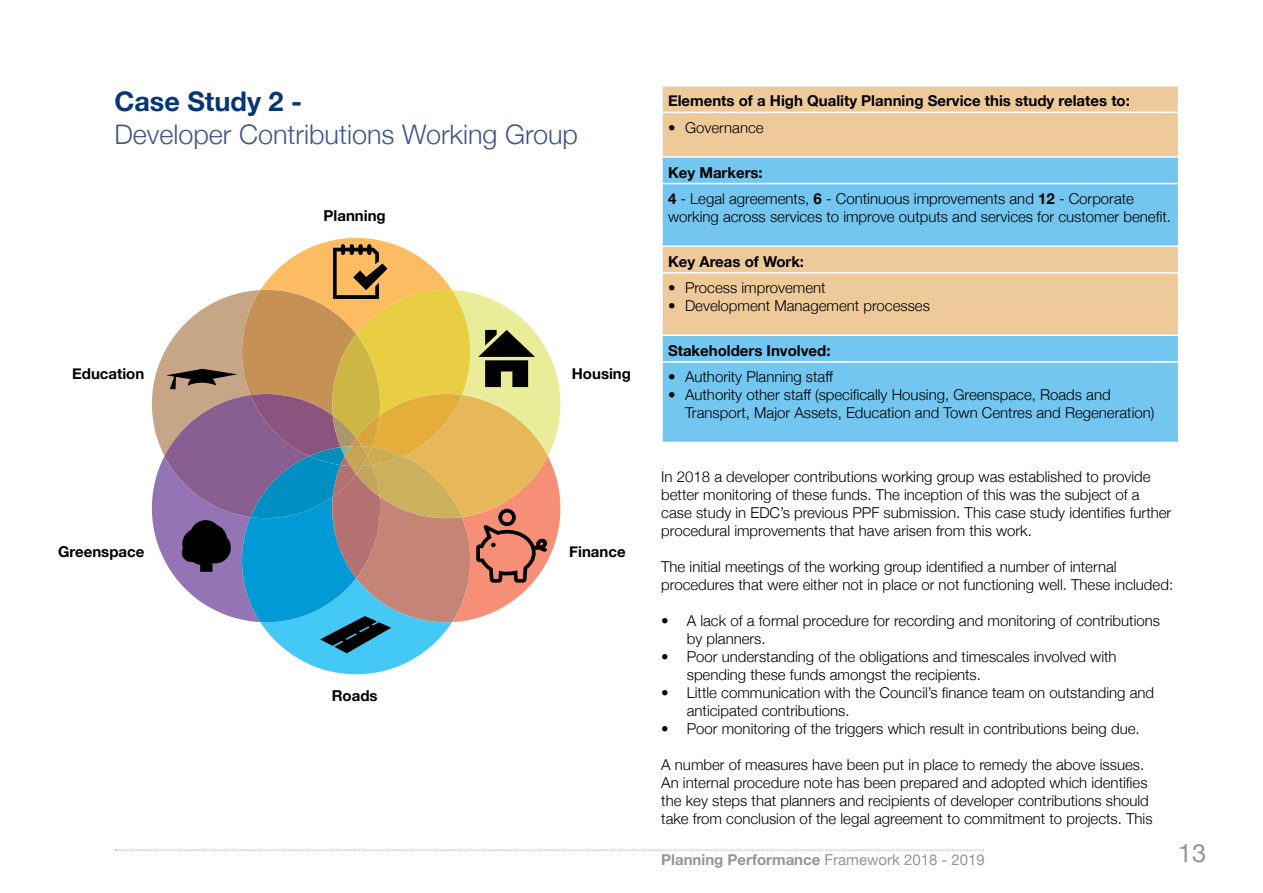
<style>
.page{position:relative;width:1263px;height:893px;background:#fff}
.page>*{position:absolute;margin:0;border:0;box-sizing:border-box;transform-origin:0 0}
.t1{font:300 27px "Helvetica Neue";color:#43568b}
.t2{font:700 27px "Helvetica Neue";color:#043673}
.t3{font:25.5px "Helvetica Neue";color:#939598}
.t4{font:300 15px/18px "Helvetica Neue";color:#000}
.t5{font:700 15px "Helvetica Neue";color:#000}
.t6{font:700 15px "Helvetica Neue";color:#939598}
.s1{font-weight:700}
.s2{font-weight:400}
</style>
<div class="page">
<svg style="left:115px;top:850px;width:869px;height:1px"></svg>
<svg style="left:151px;top:238px;width:410px;height:436px"></svg>
<div style="left:663px;top:87px;width:515px;height:69px;background:#eeca9a"></div>
<svg style="left:663px;top:158px;width:515px;height:284px;fill:#72c6ef"></svg>
<hr style="left:661px;top:112px;width:518px;height:1px;background:#fff">
<hr style="left:661px;top:183px;width:518px;height:1px;background:#fff">
<hr style="left:661px;top:245px;width:518px;height:2px;background:#fff">
<hr style="left:661px;top:272px;width:518px;height:2px;background:#fff">
<hr style="left:661px;top:335px;width:518px;height:1px;background:#fff">
<hr style="left:661px;top:361px;width:518px;height:2px;background:#fff">
<p class="t2" style="left:114px;top:81px;width:189px">Case Study 2 -</p>
<p class="t1" style="left:114px;top:112px;width:465px">Developer Contributions Working Group</p>
<p class="t5" style="left:324px;top:204px;width:64px">Planning</p>
<p class="t5" style="left:72px;top:361px;width:74px">Education</p>
<p class="t5" style="left:572px;top:361px;width:61px">Housing</p>
<p class="t5" style="left:58px;top:540px;width:88px">Greenspace</p>
<p class="t5" style="left:569px;top:540px;width:58px">Finance</p>
<p class="t5" style="left:332px;top:684px;width:47px">Roads</p>
<p class="t5" style="left:668px;top:89px;width:463px">Elements of a High Quality Planning Service this study relates to:</p>
<p class="t4" style="left:668px;top:117px;width:97px">• Governance</p>
<p class="t5" style="left:668px;top:160px;width:96px">Key Markers:</p>
<p class="t4" style="left:668px;top:189px;width:504px"><span class="s1">4</span> - Legal agreements, <span class="s1">6</span> - Continuous improvements and <span class="s1">12</span> - Corporate working across services to improve outputs and services for customer benefit.</p>
<p class="t5" style="left:668px;top:250px;width:138px">Key Areas of Work:</p>
<p class="t4" style="left:668px;top:278px;width:159px">• Process improvement</p>
<p class="t4" style="left:668px;top:296px;width:263px">• Development Management processes</p>
<p class="t5" style="left:668px;top:339px;width:164px">Stakeholders Involved:</p>
<p class="t4" style="left:668px;top:367px;width:166px">• Authority Planning staff</p>
<p class="t4" style="left:685px;top:385px;width:471px;text-indent:-17px">• Authority other staff (specifically Housing, Greenspace, Roads and<br>Transport, Major Assets, Education and Town Centres and Regeneration)</p>
<p class="t4" style="left:661px;top:467px;width:512px">In 2018 a developer contributions working group was established to provide better monitoring of these funds. The inception of this was the subject of a case study in EDC’s previous PPF submission. This case study identifies further procedural improvements that have arisen from this work.</p>
<p class="t4" style="left:661px;top:557px;width:513px">The initial meetings of the working group identified a number of internal procedures that were either not in place or not functioning well. These included:</p>
<p class="t4" style="left:661px;top:611px;width:500px">• A lack of a formal procedure for recording and monitoring of contributions</p>
<p class="t4" style="left:687px;top:629px;width:80px">by planners.</p>
<p class="t4" style="left:661px;top:647px;width:457px">• Poor understanding of the obligations and timescales involved with</p>
<p class="t4" style="left:687px;top:665px;width:296px">spending these funds amongst the recipients.</p>
<p class="t4" style="left:661px;top:683px;width:494px">• Little communication with the Council’s finance team on outstanding and</p>
<p class="t4" style="left:687px;top:701px;width:164px">anticipated contributions.</p>
<p class="t4" style="left:661px;top:719px;width:480px">• Poor monitoring of the triggers which result in contributions being due.</p>
<p class="t4" style="left:661px;top:755px;width:493px">A number of measures have been put in place to remedy the above issues.<br>An internal procedure note has been prepared and adopted which identifies the key steps that planners and recipients of developer contributions should take from conclusion of the legal agreement to commitment to projects. This</p>
<p class="t6" style="left:661px;top:848px;width:325px">Planning Performance <span class="s2">Framework 2018 - 2019</span></p>
<h2 class="t3" style="left:1178px;top:834px;width:30px">13</h2>
</div>
